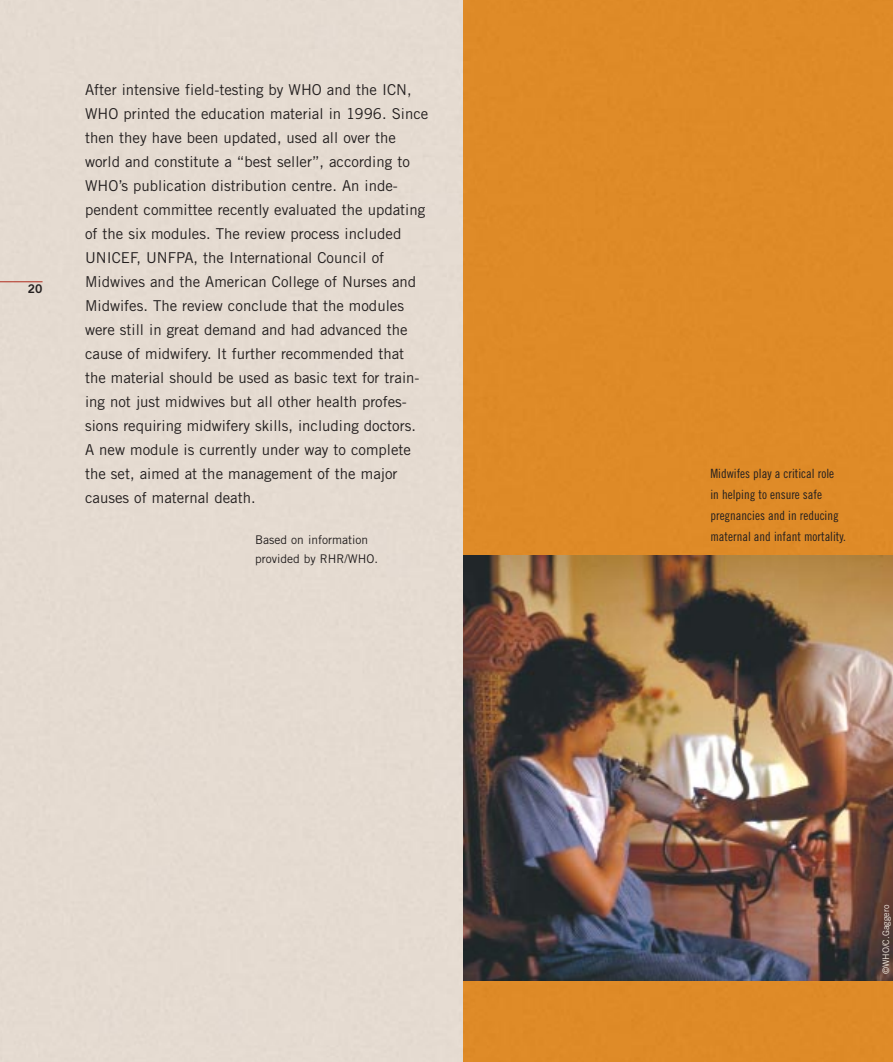
<style>
.page{position:relative;width:893px;height:1062px;background:#fff}
.page>*{position:absolute;margin:0;border:0;box-sizing:border-box;transform-origin:0 0}
.t1{font:15px/24px "Trade Gothic";color:#231f1f}
.t2{font:12.75px/21px "Trade Gothic Cond Eighteen";color:#231f1f}
.t3{font:12px/19.5px "Trade Gothic";color:#231f1f}
.t4{font:12px "Trade Gothic Bold Two";color:#231f1f}
.t5{font:9px "Trade Gothic";color:#f2e9de}
</style>
<div class="page">
<hr style="left:0;top:281px;width:43px;height:1px;background:#b23426">
<div style="left:463px;top:0;width:429px;height:1062px;background:#de8a27"></div>
<img style="left:463px;top:556px;width:429px;height:425px">
<p class="t4" style="left:28px;top:284px;width:16px">20</p>
<p class="t1" style="left:85px;top:79px;width:345px">After intensive field-testing by WHO and the ICN, WHO printed the education material in 1996. Since then they have been updated, used all over the world and constitute a “best seller”, according to WHO’s publication distribution centre. An inde&shy;pendent committee recently evaluated the updating of the six modules. The review process included UNICEF, UNFPA, the International Council of Midwives and the American College of Nurses and Midwifes. The review conclude that the modules were still in great demand and had advanced the cause of midwifery. It further recommended that the material should be used as basic text for train&shy;ing not just midwives but all other health profes&shy;sions requiring midwifery skills, including doctors.<br>A new module is currently under way to complete the set, aimed at the management of the major causes of maternal death.</p>
<p class="t3" style="left:255px;top:531px;width:124px">Based on information provided by RHR/WHO.</p>
<p class="t2" style="left:710px;top:464px;width:137px">Midwifes play a critical role<br>in helping to ensure safe pregnancies and in reducing maternal and infant mortality.</p>
<p class="t5" style="left:882px;top:974px;width:71px;rotate:-90deg">©WHO/C.Gaggero</p>
</div>
